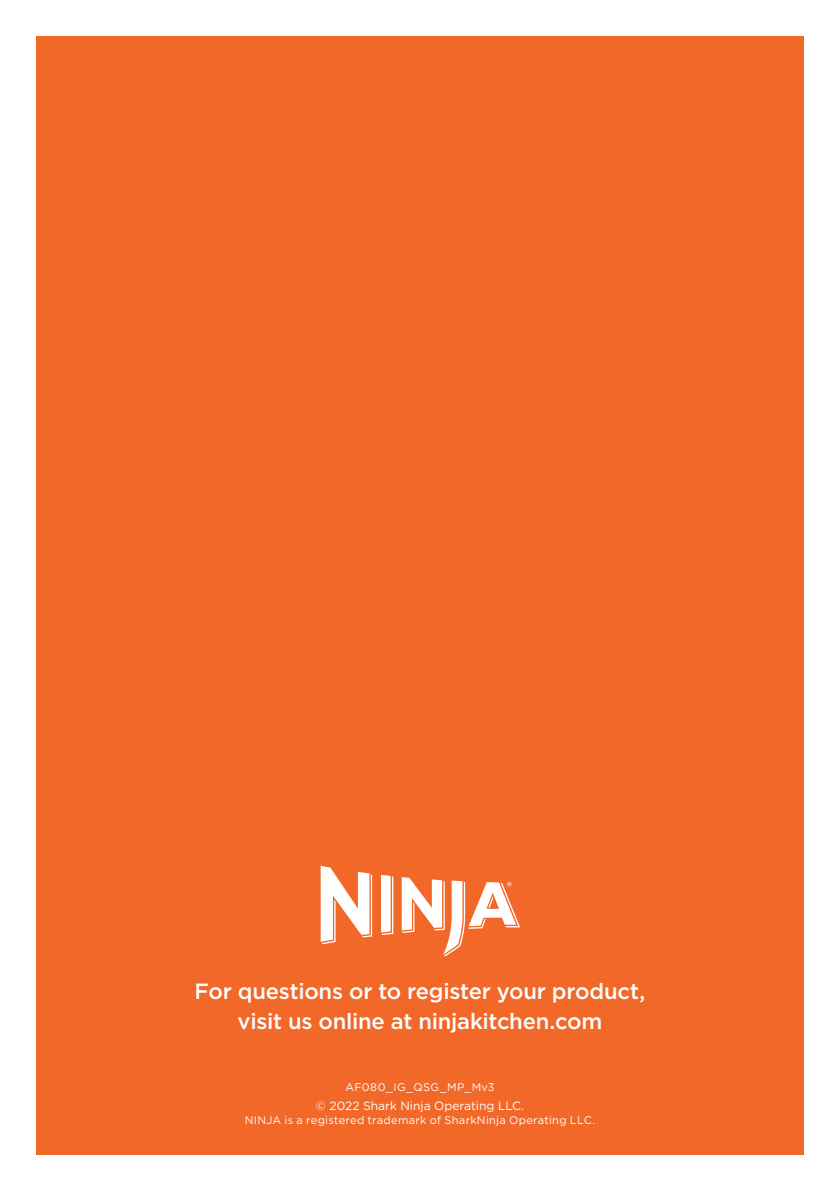
<style>
.page{position:relative;width:840px;height:1191px;background:#fff}
.page>*{position:absolute;margin:0;border:0;box-sizing:border-box;transform-origin:0 0}
.t1{font:500 22px/30px "Gotham";letter-spacing:-.01em;color:#fff;text-align:center}
.t2{font:12px "Gotham";color:#fff}
.t3{font:11px "Gotham";letter-spacing:.03em;color:#fff}
</style>
<div class="page">
<div style="left:36px;top:36px;width:767px;height:1119px;background:#f26829"></div>
<svg style="left:320px;top:865px;width:52px;height:79px"></svg>
<svg style="left:381px;top:874px;width:12px;height:61px"></svg>
<svg style="left:401px;top:877px;width:119px;height:79px"></svg>
<h1 class="t1" style="left:194px;top:976px;width:452px">For questions or to register your product, visit us online at ninjakitchen.com</h1>
<p class="t3" style="left:345px;top:1080px;width:150px">AF080_IG_QSG_MP_Mv3</p>
<p class="t2" style="left:316px;top:1098px;width:209px">© 2022 Shark Ninja Operating LLC.</p>
<p class="t3" style="left:244px;top:1113px;width:352px">NINJA is a registered trademark of SharkNinja Operating LLC.</p>
</div>
